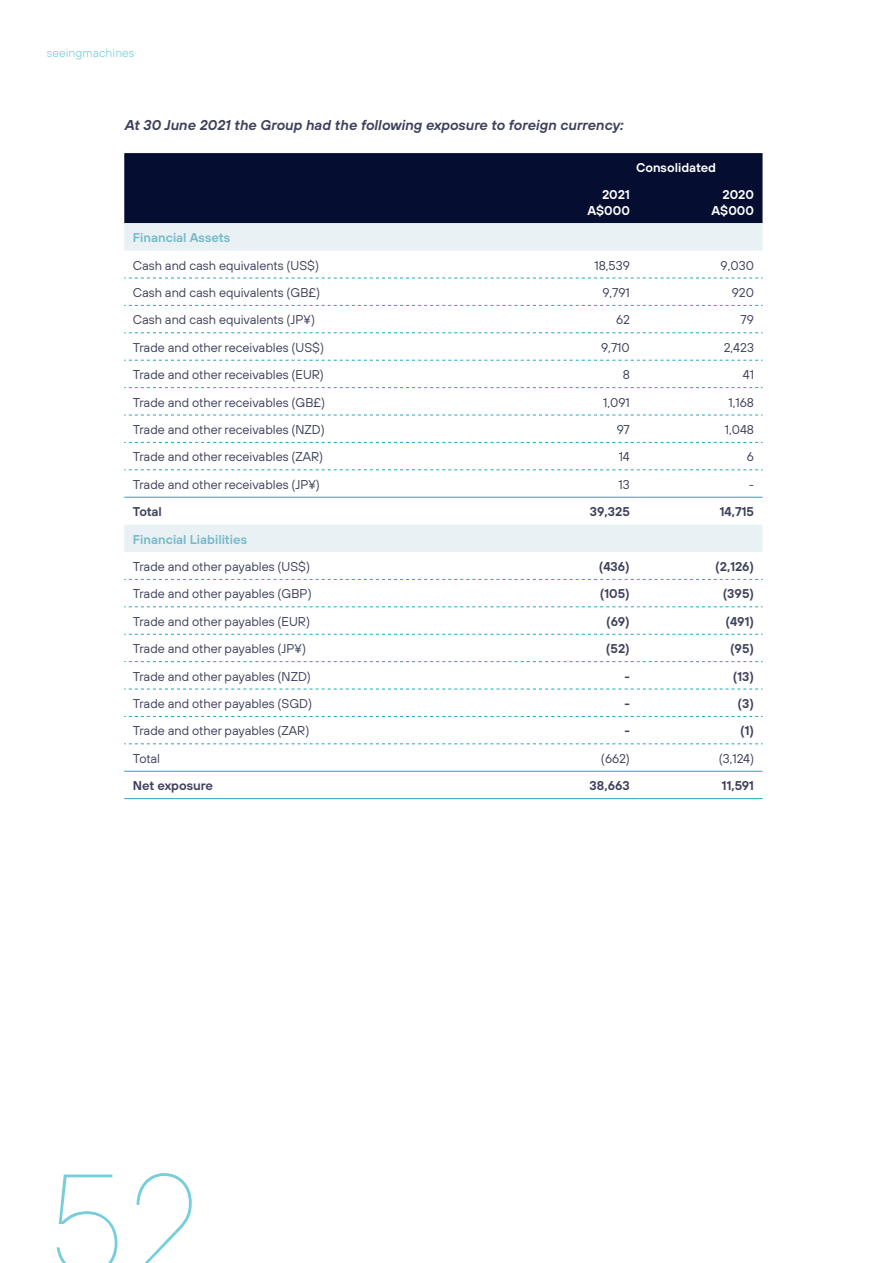
<style>
.page{position:relative;width:893px;height:1263px;background:#fff}
.page>*{position:absolute;margin:0;border:0;box-sizing:border-box;transform-origin:0 0}
.t1{font:100 141.45px "TT Hoves";color:#76ceda}
.t2{font:italic 600 14.25px "TT Hoves";color:#3e415c}
.t3{font:12.75px "TT Hoves";color:#3e415c}
.t4{font:600 12.75px "TT Hoves";color:#3e415c}
.t5{font:600 12.75px "TT Hoves";color:#77bacb}
.t6{font:600 12.75px/15.3px "TT Hoves";color:#fff;text-align:right}
.t7{font:300 12px "TT Hoves";color:#76ceda}
</style>
<div class="page">
<div style="left:124px;top:153px;width:638px;height:70px;background:#050d30"></div>
<svg style="left:124px;top:223px;width:638px;height:329px"></svg>
<svg style="left:124px;top:278px;width:638px;height:1px"></svg>
<svg style="left:124px;top:305px;width:638px;height:1px"></svg>
<svg style="left:124px;top:332px;width:638px;height:1px"></svg>
<svg style="left:124px;top:360px;width:638px;height:1px"></svg>
<hr style="left:124px;top:771px;width:386px;height:1px;background:#22a6ba">
<hr style="left:510px;top:771px;width:128px;height:1px;background:#22a6ba">
<hr style="left:638px;top:771px;width:124px;height:1px;background:#22a6ba">
<hr style="left:124px;top:798px;width:386px;height:1px;background:#22a6ba">
<hr style="left:510px;top:798px;width:128px;height:1px;background:#22a6ba">
<hr style="left:638px;top:798px;width:124px;height:1px;background:#22a6ba">
<svg style="left:124px;top:387px;width:638px;height:1px"></svg>
<svg style="left:124px;top:415px;width:638px;height:1px"></svg>
<svg style="left:124px;top:442px;width:638px;height:1px"></svg>
<svg style="left:124px;top:469px;width:638px;height:1px"></svg>
<hr style="left:124px;top:497px;width:386px;height:1px;background:#22a6ba">
<hr style="left:510px;top:497px;width:128px;height:1px;background:#22a6ba">
<hr style="left:638px;top:497px;width:124px;height:1px;background:#22a6ba">
<svg style="left:124px;top:579px;width:638px;height:1px"></svg>
<svg style="left:124px;top:606px;width:638px;height:1px"></svg>
<svg style="left:124px;top:634px;width:638px;height:1px"></svg>
<svg style="left:124px;top:661px;width:638px;height:1px"></svg>
<svg style="left:124px;top:689px;width:638px;height:1px"></svg>
<svg style="left:124px;top:716px;width:638px;height:1px"></svg>
<svg style="left:124px;top:743px;width:638px;height:1px"></svg>
<p class="t7" style="left:47px;top:45px;width:89px">seeingmachines</p>
<p class="t2" style="left:124px;top:116px;width:501px">At 30 June 2021 the Group had the following exposure to foreign currency:</p>
<p class="t6" style="left:636px;top:159px;width:82px">Consolidated</p>
<p class="t6" style="left:587px;top:187px;width:44px">2021<br>A$000</p>
<p class="t6" style="left:711px;top:187px;width:44px">2020<br>A$000</p>
<p class="t5" style="left:133px;top:229px;width:99px">Financial Assets</p>
<p class="t3" style="left:133px;top:257px;width:188px">Cash and cash equivalents (US$)</p>
<p class="t3" style="left:594px;top:257px;width:37px">18,539</p>
<p class="t3" style="left:721px;top:257px;width:35px">9,030</p>
<p class="t3" style="left:133px;top:284px;width:189px">Cash and cash equivalents (GB£)</p>
<p class="t3" style="left:602px;top:284px;width:29px">9,791</p>
<p class="t3" style="left:732px;top:284px;width:24px">920</p>
<p class="t3" style="left:133px;top:312px;width:184px">Cash and cash equivalents (JP¥)</p>
<p class="t3" style="left:616px;top:312px;width:15px">62</p>
<p class="t3" style="left:741px;top:312px;width:15px">79</p>
<p class="t3" style="left:133px;top:339px;width:193px">Trade and other receivables (US$)</p>
<p class="t3" style="left:601px;top:339px;width:30px">9,710</p>
<p class="t3" style="left:724px;top:339px;width:32px">2,423</p>
<p class="t3" style="left:133px;top:367px;width:193px">Trade and other receivables (EUR)</p>
<p class="t3" style="left:623px;top:367px;width:9px">8</p>
<p class="t3" style="left:743px;top:367px;width:13px">41</p>
<p class="t3" style="left:133px;top:394px;width:194px">Trade and other receivables (GB£)</p>
<p class="t3" style="left:603px;top:394px;width:28px">1,091</p>
<p class="t3" style="left:728px;top:394px;width:27px">1,168</p>
<p class="t3" style="left:133px;top:421px;width:194px">Trade and other receivables (NZD)</p>
<p class="t3" style="left:617px;top:421px;width:15px">97</p>
<p class="t3" style="left:725px;top:421px;width:31px">1,048</p>
<p class="t3" style="left:133px;top:449px;width:192px">Trade and other receivables (ZAR)</p>
<p class="t3" style="left:619px;top:449px;width:13px">14</p>
<p class="t3" style="left:747px;top:449px;width:9px">6</p>
<p class="t3" style="left:133px;top:476px;width:189px">Trade and other receivables (JP¥)</p>
<p class="t3" style="left:619px;top:476px;width:13px">13</p>
<p class="t3" style="left:749px;top:476px;width:7px">-</p>
<p class="t4" style="left:133px;top:503px;width:31px">Total</p>
<p class="t4" style="left:590px;top:503px;width:42px">39,325</p>
<p class="t4" style="left:720px;top:503px;width:36px">14,715</p>
<p class="t5" style="left:133px;top:531px;width:116px">Financial Liabilities</p>
<p class="t3" style="left:133px;top:558px;width:179px">Trade and other payables (US$)</p>
<p class="t4" style="left:599px;top:558px;width:33px">(436)</p>
<p class="t4" style="left:715px;top:558px;width:40px">(2,126)</p>
<p class="t3" style="left:133px;top:586px;width:180px">Trade and other payables (GBP)</p>
<p class="t4" style="left:600px;top:585px;width:31px">(105)</p>
<p class="t4" style="left:723px;top:585px;width:33px">(395)</p>
<p class="t3" style="left:133px;top:613px;width:179px">Trade and other payables (EUR)</p>
<p class="t4" style="left:606px;top:613px;width:25px">(69)</p>
<p class="t4" style="left:725px;top:613px;width:30px">(491)</p>
<p class="t3" style="left:133px;top:641px;width:175px">Trade and other payables (JP¥)</p>
<p class="t4" style="left:606px;top:640px;width:25px">(52)</p>
<p class="t4" style="left:730px;top:640px;width:26px">(95)</p>
<p class="t3" style="left:133px;top:668px;width:180px">Trade and other payables (NZD)</p>
<p class="t4" style="left:624px;top:668px;width:7px">-</p>
<p class="t4" style="left:733px;top:668px;width:23px">(13)</p>
<p class="t3" style="left:133px;top:695px;width:181px">Trade and other payables (SGD)</p>
<p class="t4" style="left:624px;top:695px;width:7px">-</p>
<p class="t4" style="left:737px;top:695px;width:18px">(3)</p>
<p class="t3" style="left:133px;top:723px;width:178px">Trade and other payables (ZAR)</p>
<p class="t4" style="left:624px;top:722px;width:7px">-</p>
<p class="t4" style="left:740px;top:722px;width:15px">(1)</p>
<p class="t3" style="left:133px;top:750px;width:29px">Total</p>
<p class="t3" style="left:601px;top:750px;width:30px">(662)</p>
<p class="t3" style="left:719px;top:750px;width:37px">(3,124)</p>
<p class="t4" style="left:133px;top:777px;width:82px">Net exposure</p>
<p class="t4" style="left:590px;top:777px;width:42px">38,663</p>
<p class="t4" style="left:722px;top:777px;width:34px">11,591</p>
<h1 class="t1" style="left:47px;top:1136px;width:158px">52</h1>
</div>
